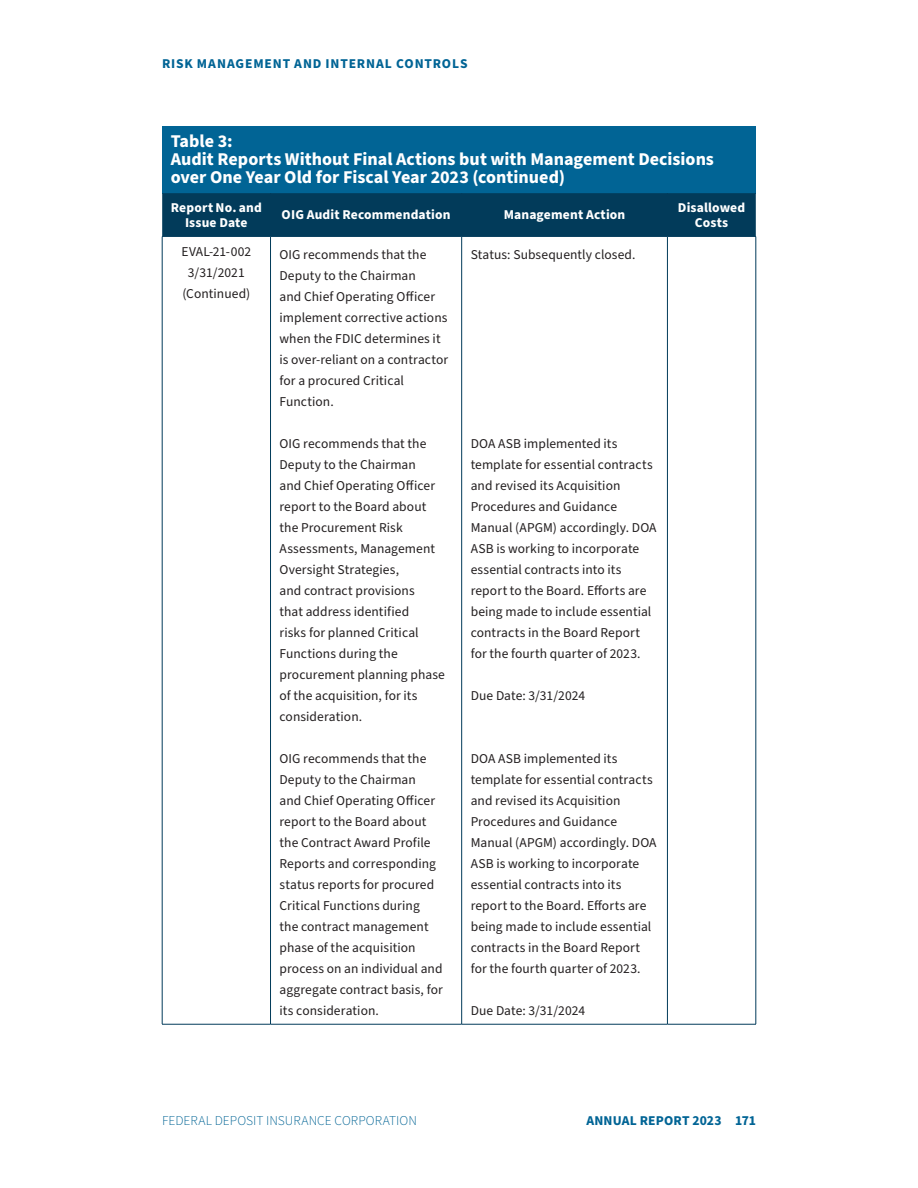
<style>
.page{position:relative;width:918px;height:1188px;background:#fff}
.page>*{position:absolute;margin:0;border:0;box-sizing:border-box;transform-origin:0 0}
.t1{font:700 18px/18px "Source Sans Pro";color:#fff}
.t2{font:13.5px/21px "Source Sans Pro";letter-spacing:.005em;color:#231f20}
.t3{font:700 13.5px/15px "Source Sans Pro";letter-spacing:.01em;color:#fff;text-align:center}
.t4{font:300 13.5px "Source Sans Pro";letter-spacing:.005em;color:#016495}
.t5{font:700 13.5px "Source Sans Pro";letter-spacing:.06em;color:#016495}
.t6{font:700 13.5px "Source Sans Pro";letter-spacing:.015em;color:#016495}
</style>
<div class="page">
<div style="left:162px;top:126px;width:594px;height:67px;background:#016495"></div>
<div style="left:162px;top:193px;width:594px;height:43px;background:#023b5a"></div>
<hr style="left:162px;top:236px;width:109px;height:1px;background:#023b5a">
<hr style="left:270px;top:193px;width:1px;height:43px;background:#023b5a">
<hr style="left:461px;top:193px;width:1px;height:43px;background:#023b5a">
<hr style="left:271px;top:236px;width:191px;height:1px;background:#023b5a">
<hr style="left:462px;top:236px;width:205px;height:1px;background:#023b5a">
<hr style="left:667px;top:193px;width:1px;height:43px;background:#023b5a">
<hr style="left:667px;top:236px;width:89px;height:1px;background:#023b5a">
<hr style="left:162px;top:237px;width:1px;height:787px;background:#023b5a">
<hr style="left:270px;top:237px;width:1px;height:787px;background:#023b5a">
<hr style="left:461px;top:237px;width:1px;height:787px;background:#023b5a">
<hr style="left:162px;top:1024px;width:109px;height:1px;background:#023b5a">
<hr style="left:271px;top:1024px;width:191px;height:1px;background:#023b5a">
<hr style="left:462px;top:1024px;width:205px;height:1px;background:#023b5a">
<hr style="left:667px;top:237px;width:1px;height:787px;background:#023b5a">
<hr style="left:756px;top:237px;width:1px;height:787px;background:#023b5a">
<hr style="left:667px;top:1024px;width:89px;height:1px;background:#023b5a">
<p class="t5" style="left:162px;top:55px;width:307px">RISK MANAGEMENT AND INTERNAL CONTROLS</p>
<h1 class="t1" style="left:171px;top:133px;width:545px">Table 3:<br>Audit Reports Without Final Actions but with Management Decisions over One Year Old for Fiscal Year 2023 (continued)</h1>
<p class="t3" style="left:171px;top:200px;width:93px">Report No. and<br>Issue Date</p>
<p class="t3" style="left:282px;top:208px;width:170px">OIG Audit Recommendation</p>
<p class="t3" style="left:504px;top:208px;width:123px">Management Action</p>
<p class="t3" style="left:678px;top:200px;width:69px">Disallowed<br>Costs</p>
<p class="t2" style="left:181px;top:241px;width:71px;text-align:center">EVAL-21-002<br>3/31/2021 (Continued)</p>
<p class="t2" style="left:280px;top:245px;width:170px">OIG recommends that the<br>Deputy to the Chairman<br>and Chief Operating Officer implement corrective actions when the FDIC determines it is over-reliant on a contractor for a procured Critical<br>Function.</p>
<p class="t2" style="left:280px;top:434px;width:167px">OIG recommends that the<br>Deputy to the Chairman<br>and Chief Operating Officer report to the Board about the Procurement Risk<br>Assessments, Management<br>Oversight Strategies,<br>and contract provisions<br>that address identified<br>risks for planned Critical<br>Functions during the procurement planning phase of the acquisition, for its consideration.</p>
<p class="t2" style="left:280px;top:749px;width:165px">OIG recommends that the<br>Deputy to the Chairman<br>and Chief Operating Officer report to the Board about the Contract Award Profile<br>Reports and corresponding status reports for procured<br>Critical Functions during<br>the contract management phase of the acquisition process on an individual and aggregate contract basis, for its consideration.</p>
<p class="t2" style="left:471px;top:245px;width:166px">Status: Subsequently closed.</p>
<p class="t2" style="left:471px;top:434px;width:188px">DOA ASB implemented its template for essential contracts and revised its Acquisition<br>Procedures and Guidance<br>Manual (APGM) accordingly. DOA<br>ASB is working to incorporate essential contracts into its report to the Board. Efforts are being made to include essential contracts in the Board Report for the fourth quarter of 2023.</p>
<p class="t2" style="left:471px;top:686px;width:116px">Due Date: 3/31/2024</p>
<p class="t2" style="left:471px;top:749px;width:188px">DOA ASB implemented its template for essential contracts and revised its Acquisition<br>Procedures and Guidance<br>Manual (APGM) accordingly. DOA<br>ASB is working to incorporate essential contracts into its report to the Board. Efforts are being made to include essential contracts in the Board Report for the fourth quarter of 2023.</p>
<p class="t2" style="left:471px;top:1001px;width:116px">Due Date: 3/31/2024</p>
<p class="t4" style="left:162px;top:1111px;width:257px">FEDERAL DEPOSIT INSURANCE CORPORATION</p>
<p class="t6" style="left:586px;top:1111px;width:171px">ANNUAL REPORT 2023 171</p>
</div>
